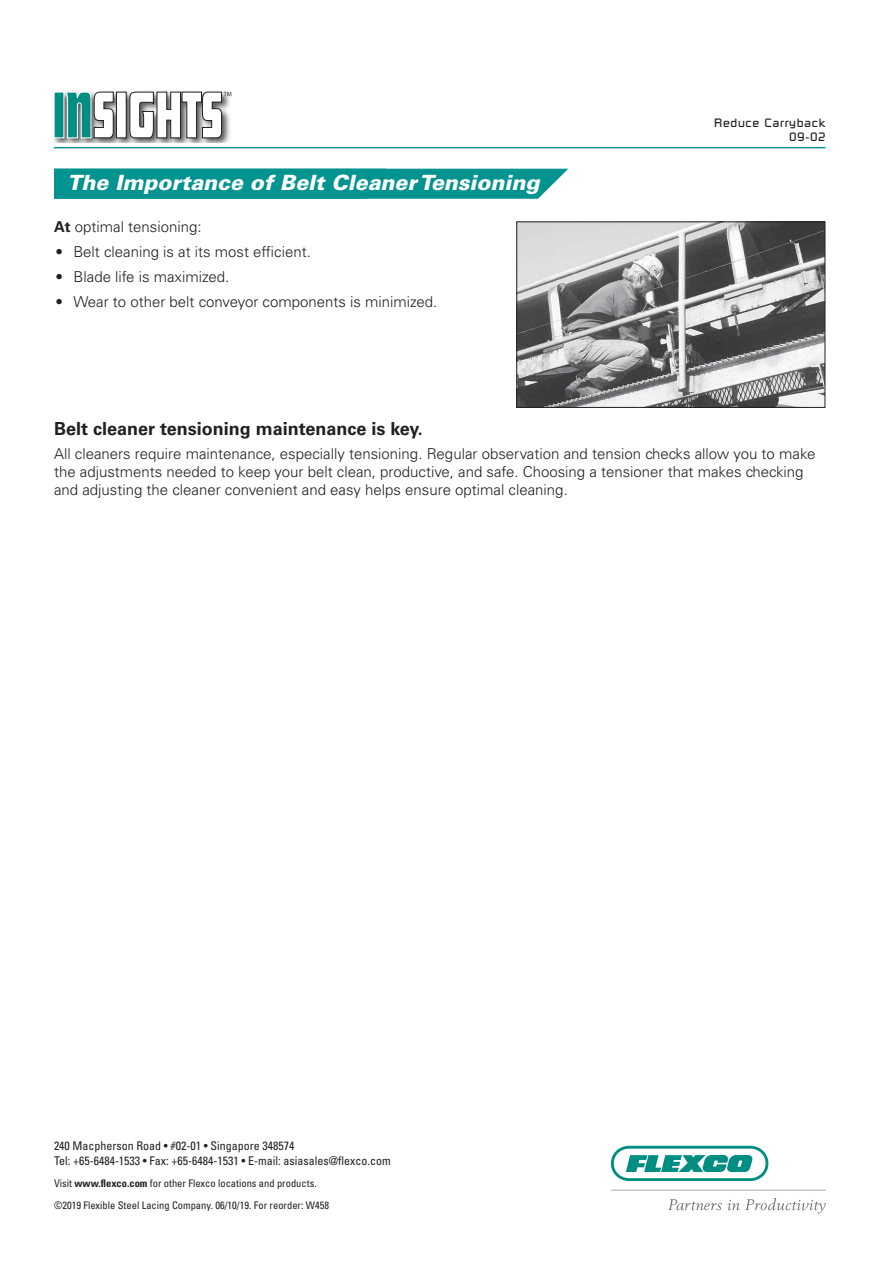
<style>
.page{position:relative;width:893px;height:1263px;background:#fff}
.page>*{position:absolute;margin:0;border:0;box-sizing:border-box;transform-origin:0 0}
.t1{font:italic 900 21px "Univers LT Std";color:#fff}
.t2{font:700 18px "Univers LT Std";color:#231f20}
.t3{font:300 15px/18px "Univers LT Std";color:#231f20}
.t4{font:condensed 12px/15px "Univers LT Std";color:#231f20}
.t5{font:12px/14.4px "Russell Square";letter-spacing:.05em;color:#231f20;text-align:right}
.t6{font:condensed 10.5px/21.8px "Univers LT Std";color:#231f20}
.s1{font-weight:700}
</style>
<div class="page">
<hr style="left:54px;top:147px;width:771px;height:1px;background:#009390">
<img style="left:53px;top:91px;width:179px;height:51px">
<div style="left:54px;top:92px;width:10px;height:46px;background:#008d82"></div>
<svg style="left:66px;top:91px;width:48px;height:47px"></svg>
<div style="left:116px;top:92px;width:10px;height:46px;background:#fff"></div>
<div style="left:116px;top:92px;width:10px;height:46px;border:1px solid #231f20"></div>
<svg style="left:129px;top:92px;width:102px;height:46px"></svg>
<svg style="left:611px;top:1146px;width:157px;height:35px"></svg>
<svg style="left:668px;top:1198px;width:158px;height:15px"></svg>
<svg style="left:611px;top:1190px;width:215px;height:1px"></svg>
<img style="left:518px;top:223px;width:305px;height:183px">
<div style="left:516px;top:221px;width:309px;height:187px;border:1px solid #231f20"></div>
<div style="left:54px;top:169px;width:514px;height:30px;background:#009390"></div>
<h1 class="t1" style="left:68px;top:169px;width:474px">The Importance of Belt Cleaner Tensioning</h1>
<p class="t3" style="left:54px;top:218px;width:149px"><span class="s1">At</span> optimal tensioning:</p>
<p class="t3" style="left:56px;top:243px;width:257px">• Belt cleaning is at its most efficient.</p>
<p class="t3" style="left:56px;top:268px;width:175px">• Blade life is maximized.</p>
<p class="t3" style="left:56px;top:292px;width:383px">• Wear to other belt conveyor components is minimized.</p>
<p class="t5" style="left:714px;top:115px;width:113px">Reduce Carryback<br>09-02</p>
<p class="t2" style="left:54px;top:418px;width:370px">Belt cleaner tensioning maintenance is key.</p>
<p class="t3" style="left:54px;top:445px;width:763px">All cleaners require maintenance, especially tensioning. Regular observation and tension checks allow you to make the adjustments needed to keep your belt clean, productive, and safe. Choosing a tensioner that makes checking and adjusting the cleaner convenient and easy helps ensure optimal cleaning.</p>
<p class="t4" style="left:54px;top:1138px;width:338px">240 Macpherson Road • #02-01 • Singapore 348574<br>Tel: +65-6484-1533 • Fax: +65-6484-1531 • E-mail: asiasales@flexco.com</p>
<p class="t6" style="left:54px;top:1172px;width:277px">Visit <span class="s1">www.flexco.com</span> for other Flexco locations and products. ©2019 Flexible Steel Lacing Company. 06/10/19. For reorder: W458</p>
</div>
